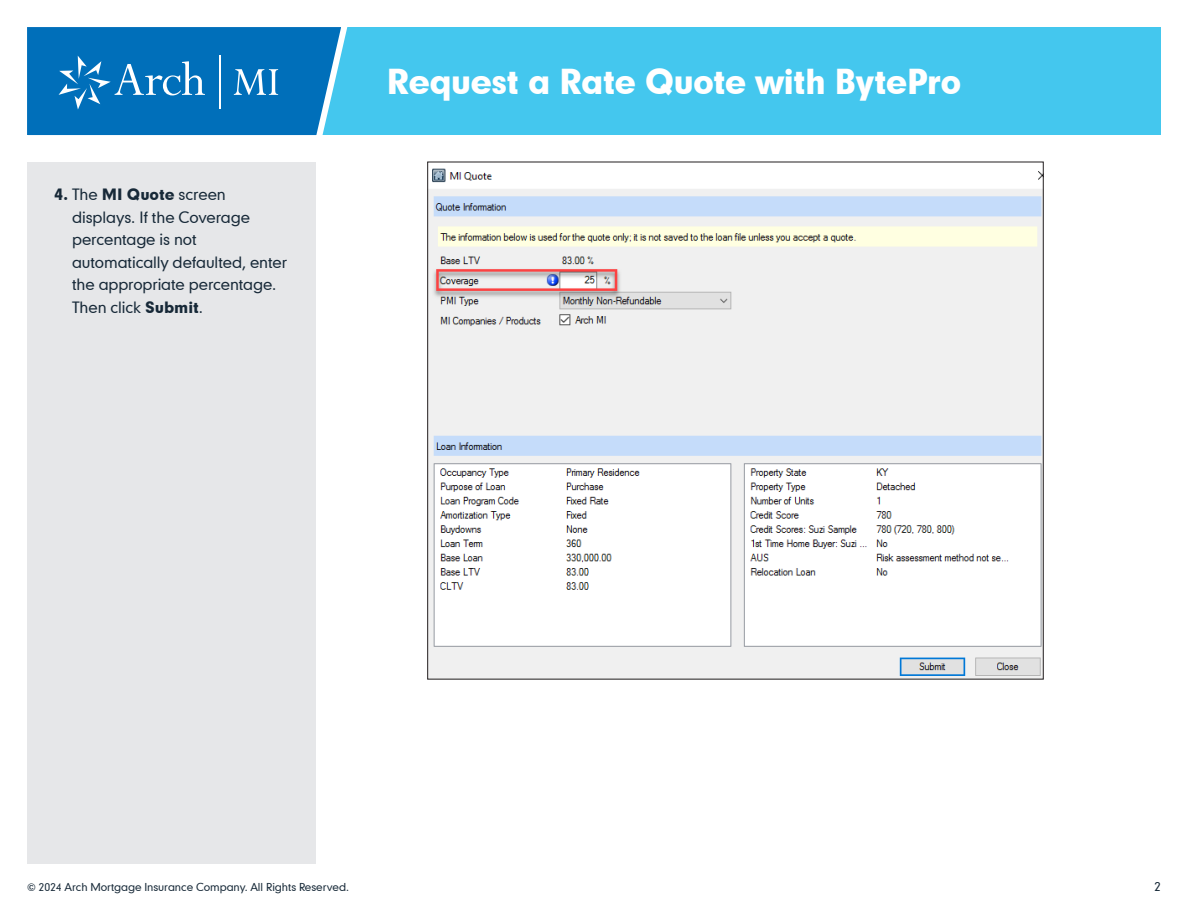
<style>
.page{position:relative;width:1188px;height:918px;background:#fff}
.page>*{position:absolute;margin:0;border:0;box-sizing:border-box;transform-origin:0 0}
.t1{font:33px "Geometric 706 BT Black B";letter-spacing:-.035em;color:#fff}
.t2{font:15px/22.5px "Geometric 706 BT Medium B";letter-spacing:-.01em;color:#172938}
.t3{font:12px "Geometric 706 BT Medium B";color:#172938}
.t4{font:10.5px "Geometric 706 BT Medium B";letter-spacing:-.005em;color:#172938}
.s1{font-family:"Geometric 706 BT Black B"}
</style>
<div class="page">
<div style="left:288px;top:27px;width:873px;height:108px;background:#44c7ee"></div>
<svg style="left:27px;top:27px;width:321px;height:109px;background:#147cc0"></svg>
<div style="left:27px;top:162px;width:289px;height:702px;background:#e6e7e9"></div>
<img style="left:429px;top:168px;width:612px;height:509px">
<p class="t2" style="left:72px;top:183px;width:217px;text-indent:-18px"><span class="s1">4.</span> The <span class="s1">MI Quote</span> screen displays. If the Coverage percentage is not automatically defaulted, enter the appropriate percentage.<br>Then click <span class="s1">Submit</span>.</p>
<h1 class="t1" style="left:387px;top:59px;width:576px">Request a Rate Quote with BytePro</h1>
<p class="t4" style="left:27px;top:880px;width:323px">© 2024 Arch Mortgage Insurance Company. All Rights Reserved.</p>
<p class="t3" style="left:1154px;top:878px;width:8px">2</p>
</div>
